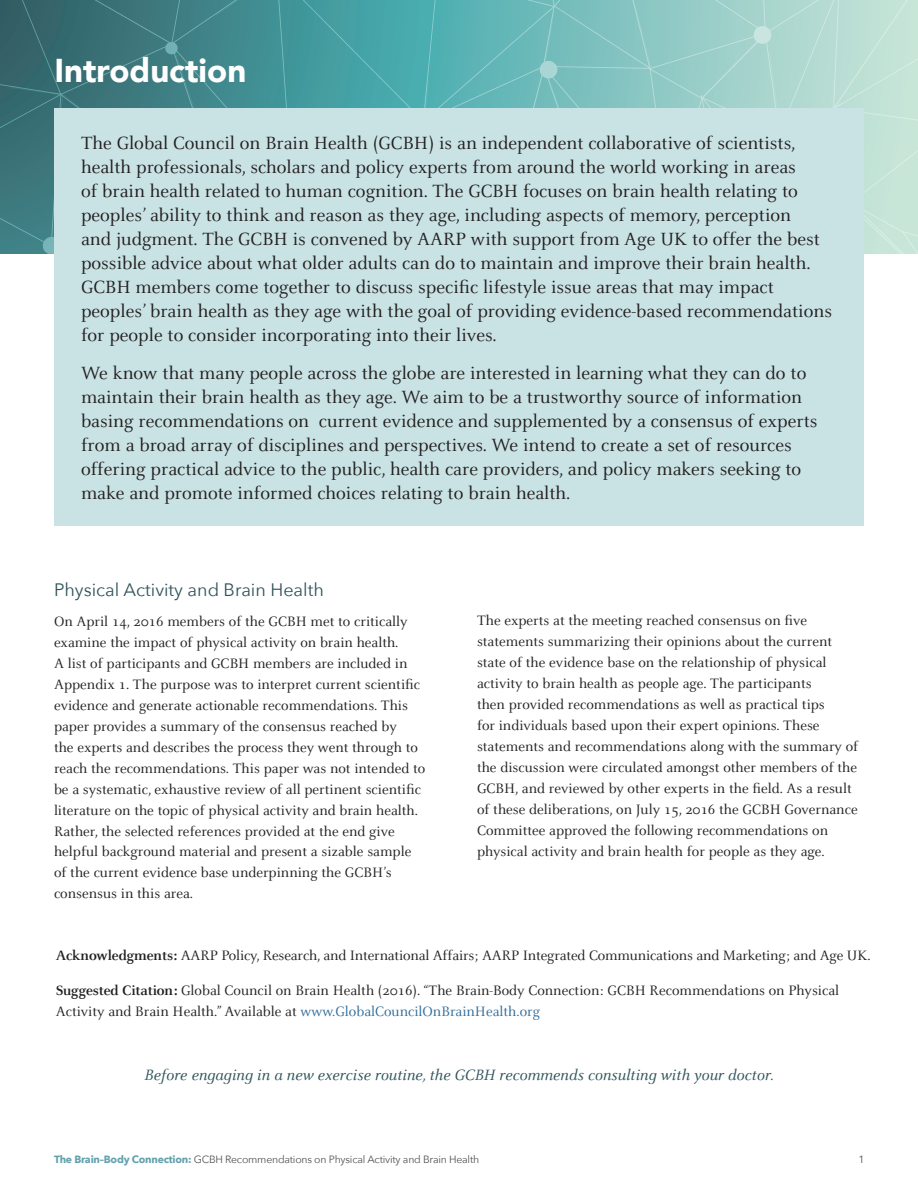
<style>
.page{position:relative;width:918px;height:1188px;background:#fff}
.page>*{position:absolute;margin:0;border:0;box-sizing:border-box;transform-origin:0 0}
.t1{font:900 33px "Avenir";color:#fff}
.t2{font:19.5px/24px "Celeste";color:#231f20}
.t3{font:18px "Avenir Next";color:#2f545b}
.t4{font:italic 16.5px "Celeste";color:#2f545b}
.t5{font:15px/21px "Celeste";color:#231f20}
.t6{font:10.5px "Avenir Next";letter-spacing:-.02em;color:#515351}
.s1{font-weight:700}
.s2{color:#306d99}
.s3{font-weight:700;color:#64a1ad}
</style>
<div class="page">
<svg style="left:0;top:0;width:918px;height:254px;background:#6eabab"></svg>
<div style="left:54px;top:108px;width:810px;height:418px;background:#c9e2e4"></div>
<h1 class="t1" style="left:54px;top:42px;width:193px">Introduction</h1>
<p class="t2" style="left:81px;top:132px;width:753px">The Global Council on Brain Health (GCBH) is an independent collaborative of scientists, health professionals, scholars and policy experts from around the world working in areas<br>of brain health related to human cognition. The GCBH focuses on brain health relating to peoples’ ability to think and reason as they age, including aspects of memory, perception<br>and judgment. The GCBH is convened by AARP with support from Age UK to offer the best possible advice about what older adults can do to maintain and improve their brain health.<br>GCBH members come together to discuss specific lifestyle issue areas that may impact peoples’ brain health as they age with the goal of providing evidence-based recommendations for people to consider incorporating into their lives.</p>
<p class="t2" style="left:81px;top:361px;width:738px">We know that many people across the globe are interested in learning what they can do to maintain their brain health as they age. We aim to be a trustworthy source of information basing recommendations on current evidence and supplemented by a consensus of experts from a broad array of disciplines and perspectives. We intend to create a set of resources offering practical advice to the public, health care providers, and policy makers seeking to make and promote informed choices relating to brain health.</p>
<p class="t3" style="left:54px;top:574px;width:271px">Physical Activity and Brain Health</p>
<p class="t5" style="left:54px;top:611px;width:373px">On April 14, 2016 members of the GCBH met to critically examine the impact of physical activity on brain health.<br>A list of participants and GCBH members are included in Appendix 1. The purpose was to interpret current scientific evidence and generate actionable recommendations. This paper provides a summary of the consensus reached by<br>the experts and describes the process they went through to reach the recommendations. This paper was not intended to be a systematic, exhaustive review of all pertinent scientific literature on the topic of physical activity and brain health.<br>Rather, the selected references provided at the end give helpful background material and present a sizable sample of the current evidence base underpinning the GCBH’s consensus in this area.</p>
<p class="t5" style="left:477px;top:611px;width:383px">The experts at the meeting reached consensus on five statements summarizing their opinions about the current state of the evidence base on the relationship of physical activity to brain health as people age. The participants<br>then provided recommendations as well as practical tips<br>for individuals based upon their expert opinions. These statements and recommendations along with the summary of the discussion were circulated amongst other members of the GCBH, and reviewed by other experts in the field. As a result of these deliberations, on July 15, 2016 the GCBH Governance Committee approved the following recommendations on physical activity and brain health for people as they age.</p>
<p class="t5" style="left:56px;top:945px;width:816px"><span class="s1">Acknowledgments:</span> AARP Policy, Research, and International Affairs; AARP Integrated Communications and Marketing; and Age UK.</p>
<p class="t5" style="left:56px;top:980px;width:785px"><span class="s1">Suggested Citation:</span> Global Council on Brain Health (2016). “The Brain-Body Connection: GCBH Recommendations on Physical<br>Activity and Brain Health.” Available at <span class="s2">www.GlobalCouncilOnBrainHealth.org</span></p>
<p class="t4" style="left:145px;top:1066px;width:630px">Before engaging in a new exercise routine, the GCBH recommends consulting with your doctor.</p>
<p class="t6" style="left:54px;top:1150px;width:427px"><span class="s3">The Brain–Body Connection:</span> GCBH Recommendations on Physical Activity and Brain Health</p>
<p class="t6" style="left:859px;top:1150px;width:8px">1</p>
</div>
